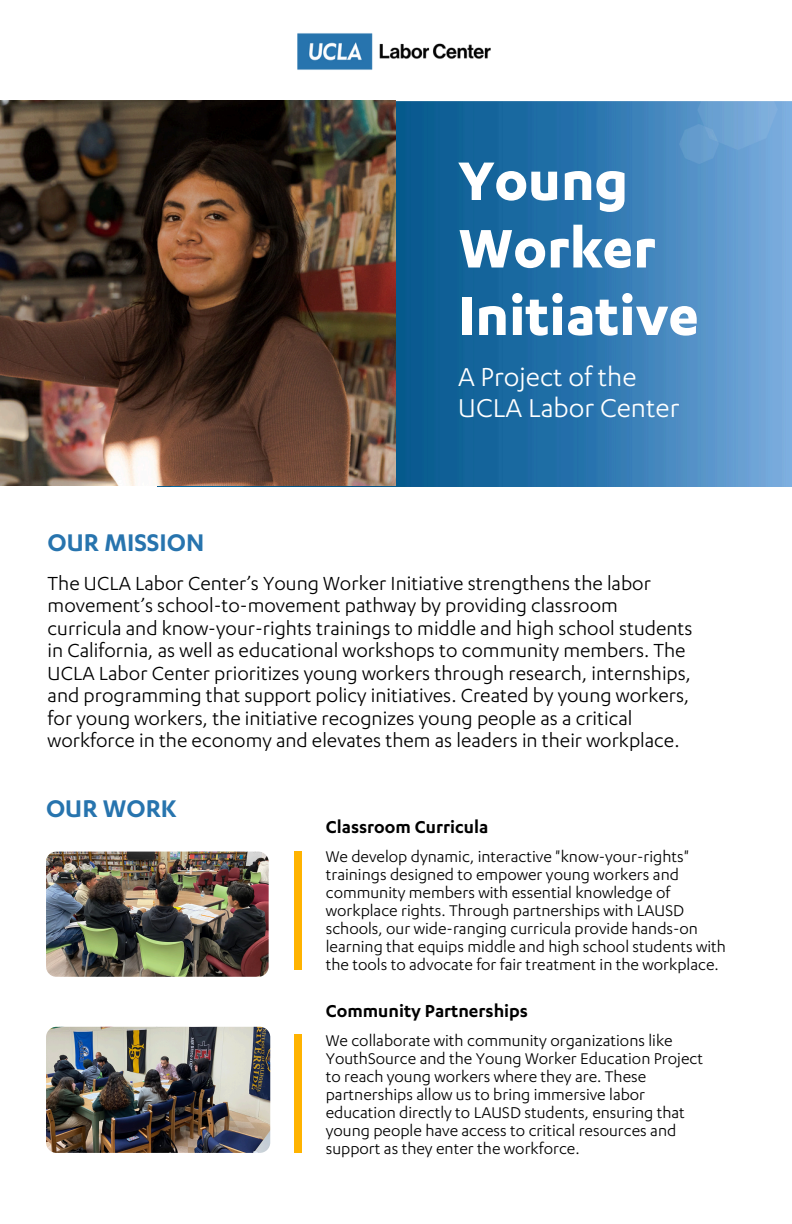
<style>
.page{position:relative;width:792px;height:1224px;background:#fff}
.page>*{position:absolute;margin:0;border:0;box-sizing:border-box;transform-origin:0 0}
.t1{font:700 63px/67.6px "Karbon";color:#fff}
.t2{font:30px/31.6px "Karbon";color:#fff}
.t3{font:600 28px "Karbon";color:#2774ae}
.t4{font:22px/22.4px "Karbon";color:#000}
.t5{font:600 20px "Karbon";color:#000}
.t6{font:18px/18px "Karbon";color:#000}
</style>
<div class="page">
<img style="left:297px;top:33px;width:194px;height:37px">
<img style="left:157px;top:101px;width:635px;height:386px">
<img style="left:0;top:101px;width:396px;height:385px">
<img style="left:46px;top:852px;width:223px;height:125px;border-radius:10px">
<img style="left:46px;top:1027px;width:224px;height:126px;border-radius:10px">
<div style="left:294px;top:852px;width:8px;height:118px;background:#ffb300"></div>
<div style="left:294px;top:1035px;width:8px;height:118px;background:#ffb300"></div>
<h2 class="t1" style="left:458px;top:155px;width:242px">Young<br>Worker<br>Initiative</h2>
<h4 class="t2" style="left:458px;top:364px;width:223px">A Project of the<br>UCLA Labor Center</h4>
<h2 class="t3" style="left:48px;top:532px;width:158px">OUR MISSION</h2>
<h4 class="t4" style="left:48px;top:575px;width:646px">The UCLA Labor Center’s Young Worker Initiative strengthens the labor movement’s school-to-movement pathway by providing classroom curricula and know-your-rights trainings to middle and high school students in California, as well as educational workshops to community members. The UCLA Labor Center prioritizes young workers through research, internships, and programming that support policy initiatives. Created by young workers, for young workers, the initiative recognizes young people as a critical workforce in the economy and elevates them as leaders in their workplace.</h4>
<p class="t3" style="left:46px;top:798px;width:132px">OUR WORK</p>
<p class="t5" style="left:326px;top:819px;width:164px">Classroom Curricula</p>
<p class="t6" style="left:326px;top:849px;width:402px">We develop dynamic, interactive "know-your-rights" trainings designed to empower young workers and community members with essential knowledge of workplace rights. Through partnerships with LAUSD schools, our wide-ranging curricula provide hands-on learning that equips middle and high school students with the tools to advocate for fair treatment in the workplace.</p>
<h4 class="t5" style="left:326px;top:1003px;width:204px">Community Partnerships</h4>
<p class="t6" style="left:326px;top:1034px;width:379px">We collaborate with community organizations like YouthSource and the Young Worker Education Project to reach young workers where they are. These partnerships allow us to bring immersive labor education directly to LAUSD students, ensuring that young people have access to critical resources and support as they enter the workforce.</p>
</div>
